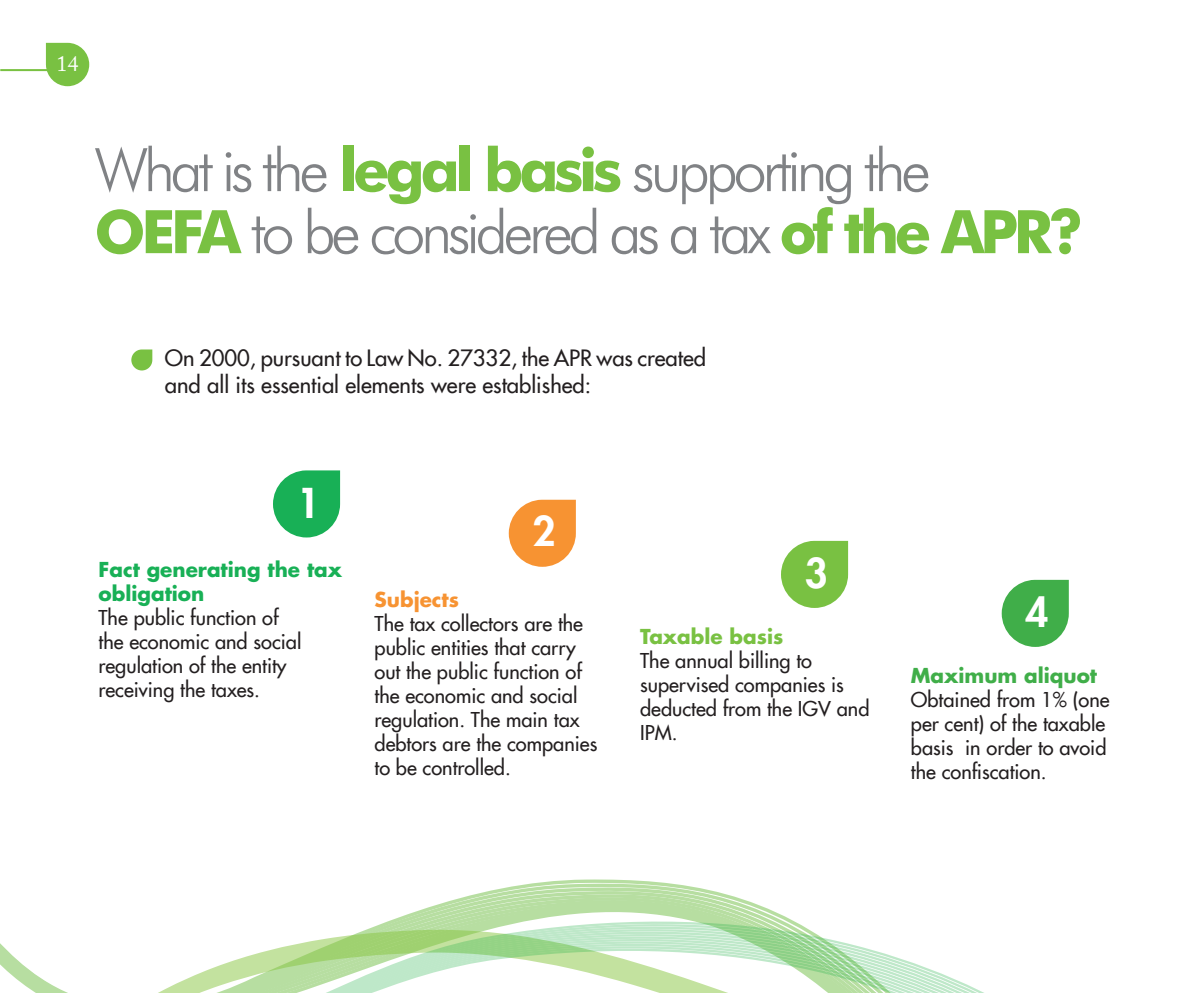
<style>
.page{position:relative;width:1191px;height:993px;background:#fff}
.page>*{position:absolute;margin:0;border:0;box-sizing:border-box;transform-origin:0 0}
.t1{font:300 60px/62px "Futura BT";letter-spacing:-.075em;color:#808285}
.t2{font:800 40px "Futura Std";color:#fff}
.t3{font:500 22px/26.4px "Futura Std";color:#231f20}
.t4{font:22px "Adobe Caslon Pro";color:#fff}
.t5{font:500 20px/24px "Futura Std";color:#231f20}
.t6{font:700 20px/24px "Futura Std";color:#18b056}
.t7{font:700 20px "Futura Std";color:#40ae49}
.t8{font:700 20px "Futura Std";color:#79c142}
.t9{font:700 20px "Futura Std";color:#f79332}
.s1{font-weight:700;color:#79c142}
</style>
<div class="page">
<svg style="left:510px;top:883px;width:183px;height:4px"></svg>
<svg style="left:494px;top:887px;width:214px;height:3px"></svg>
<svg style="left:477px;top:890px;width:248px;height:4px"></svg>
<svg style="left:465px;top:894px;width:270px;height:3px"></svg>
<svg style="left:457px;top:897px;width:284px;height:2px"></svg>
<svg style="left:447px;top:899px;width:303px;height:3px"></svg>
<svg style="left:440px;top:902px;width:316px;height:2px"></svg>
<svg style="left:433px;top:904px;width:328px;height:2px"></svg>
<svg style="left:389px;top:908px;width:404px;height:13px"></svg>
<svg style="left:0;top:921px;width:982px;height:71px"></svg>
<svg style="left:46px;top:43px;width:43px;height:43px;background:#8eca60"></svg>
<hr style="left:0;top:69px;width:82px;height:2px;background:#79c142">
<div style="left:273px;top:470px;width:67px;height:67px;background:#18b056;border-radius:33px"></div>
<div style="left:781px;top:540px;width:67px;height:67px;background:#79c142;border-radius:33px"></div>
<div style="left:509px;top:499px;width:67px;height:67px;background:#f79332;border-radius:33px"></div>
<div style="left:1001px;top:579px;width:67px;height:67px;background:#40ae49;border-radius:33px"></div>
<div style="left:131px;top:349px;width:21px;height:21px;background:#79c142;border-radius:10px"></div>
<p class="t4" style="left:57px;top:51px;width:23px">14</p>
<h1 class="t1" style="left:94px;top:138px;width:991px">What is the <span class="s1">legal basis</span> supporting the<br><span class="s1">OEFA</span> to be considered as a tax <span class="s1">of the APR?</span></h1>
<p class="t3" style="left:165px;top:345px;width:542px">On 2000, pursuant to Law No. 27332, the APR was created and all its essential elements were established:</p>
<h2 class="t2" style="left:297px;top:477px;width:25px">1</h2>
<p class="t6" style="left:99px;top:557px;width:245px">Fact generating the tax obligation</p>
<p class="t5" style="left:99px;top:605px;width:204px">The public function of the economic and social regulation of the entity receiving the taxes.</p>
<h2 class="t2" style="left:532px;top:506px;width:25px">2</h2>
<p class="t9" style="left:374px;top:586px;width:86px">Subjects</p>
<p class="t5" style="left:374px;top:611px;width:224px">The tax collectors are the public entities that carry out the public function of the economic and social regulation. The main tax debtors are the companies to be controlled.</p>
<h2 class="t2" style="left:805px;top:548px;width:25px">3</h2>
<p class="t8" style="left:640px;top:623px;width:145px">Taxable basis</p>
<p class="t5" style="left:640px;top:649px;width:231px">The annual billing to supervised companies is deducted from the IGV and<br>IPM.</p>
<h2 class="t2" style="left:1025px;top:586px;width:25px">4</h2>
<p class="t7" style="left:911px;top:662px;width:188px">Maximum aliquot</p>
<p class="t5" style="left:911px;top:687px;width:200px">Obtained from 1% (one per cent) of the taxable basis in order to avoid the confiscation.</p>
</div>
